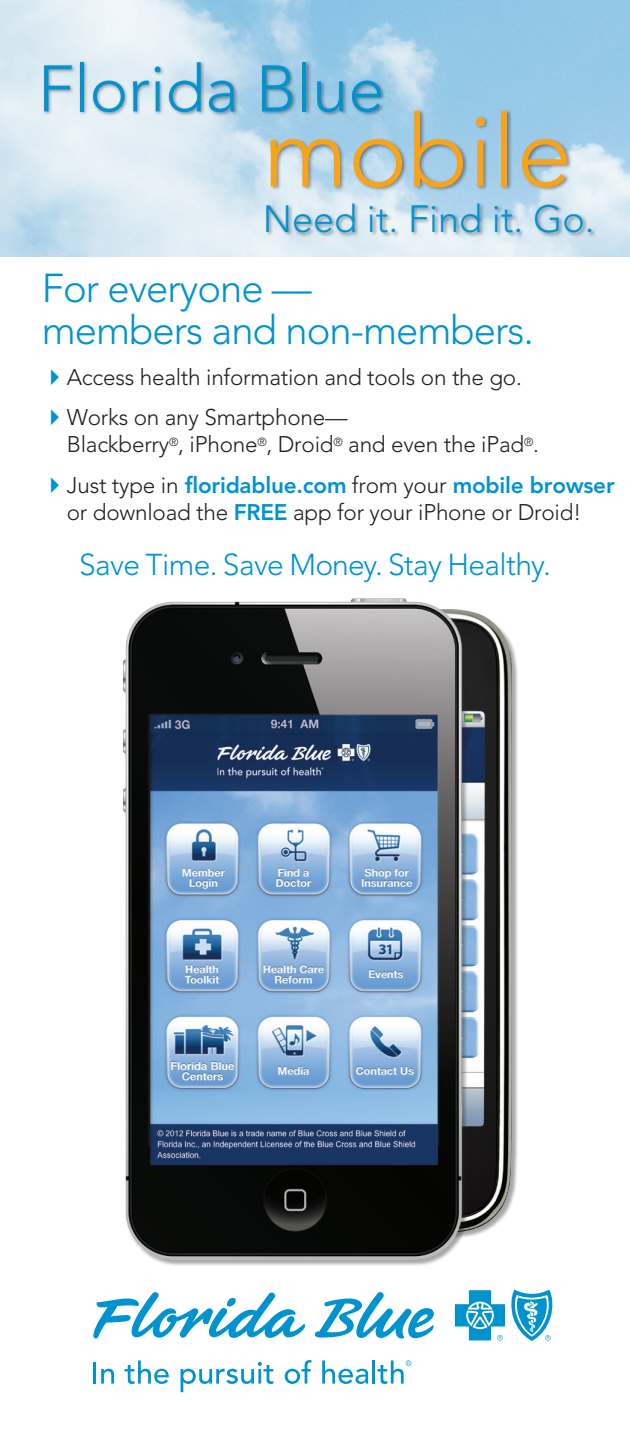
<style>
.page{position:relative;width:630px;height:1440px;background:#fff}
.page>*{position:absolute;margin:0;border:0;box-sizing:border-box;transform-origin:0 0}
.t1{font:300 100px "Avenir";color:#f9a31b}
.t2{font:300 65px "Avenir";color:#0093d0}
.t3{font:300 40px/42.5px "Avenir";letter-spacing:-.025em;color:#0093d0}
.t4{font:300 37.75px "Avenir";color:#0093d0}
.t5{font:300 30px "Avenir";letter-spacing:-.02em;color:#0093d0}
.t6{font:300 22.5px/27px "Avenir";letter-spacing:-.01em;color:#231f20}
.s1{color:#0093d0}
.s2{font-weight:800;color:#0093d0}
</style>
<div class="page">
<div style="left:201px;top:610px;width:317px;height:630px;background:#231f20;opacity:.4"></div>
<img style="left:123px;top:598px;width:347px;height:668px">
<hr style="left:93px;top:1362px;width:3px;height:22px;background:#0093d0">
<svg style="left:101px;top:1369px;width:13px;height:15px"></svg>
<svg style="left:125px;top:1360px;width:44px;height:24px"></svg>
<svg style="left:181px;top:1362px;width:92px;height:30px"></svg>
<svg style="left:285px;top:1360px;width:27px;height:24px"></svg>
<svg style="left:322px;top:1360px;width:46px;height:24px"></svg>
<hr style="left:372px;top:1360px;width:3px;height:24px;background:#0093d0">
<svg style="left:93px;top:1292px;width:213px;height:47px"></svg>
<svg style="left:315px;top:1292px;width:119px;height:47px"></svg>
<svg style="left:455px;top:1290px;width:97px;height:51px"></svg>
<svg style="left:377px;top:1360px;width:34px;height:24px"></svg>
<div style="left:43px;top:61px;width:553px;height:176px;background:#231f20;opacity:.45"></div>
<p class="t2" style="left:38px;top:51px;width:348px">Florida Blue</p>
<p class="t1" style="left:263px;top:93px;width:311px">mobile</p>
<p class="t4" style="left:263px;top:196px;width:333px">Need it. Find it. Go.</p>
<p class="t3" style="left:42px;top:267px;width:494px">For everyone —<br>members and non-members.</p>
<p class="t6" style="left:42px;top:364px;width:482px"><span class="s1">✔</span>Access health information and tools on the go.</p>
<p class="t6" style="left:67px;top:404px;width:474px;text-indent:-25px"><span class="s1">✔</span>Works on any Smartphone—<br>Blackberry<sup>®</sup>, iPhone<sup>®</sup>, Droid<sup>®</sup> and even the iPad<sup>®</sup>.</p>
<p class="t6" style="left:42px;top:472px;width:574px;text-align:center"><span class="s1">✔</span>Just type in <span class="s2">floridablue.com</span> from your <span class="s2">mobile browser </span>or download the <span class="s2">FREE</span> app for your iPhone or Droid!</p>
<p class="t5" style="left:79px;top:547px;width:473px">Save Time. Save Money. Stay Healthy.</p>
</div>
